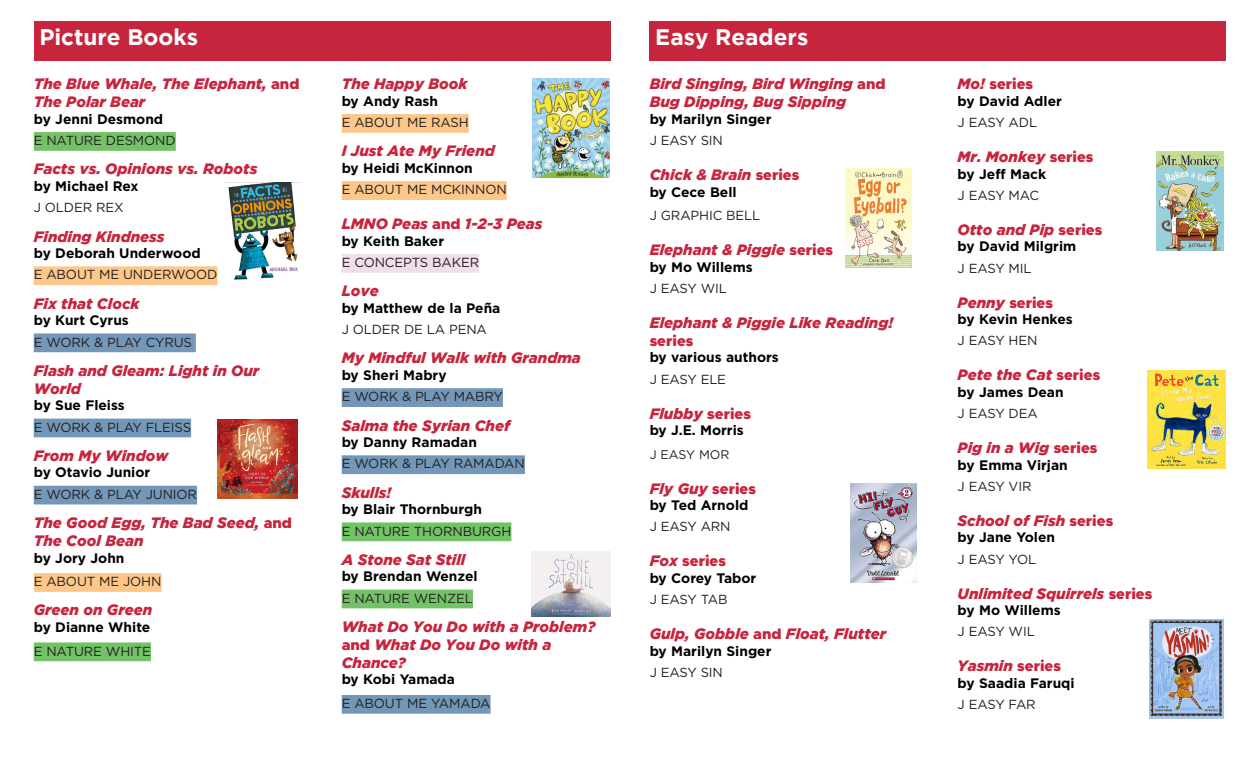
<style>
.page{position:relative;width:1260px;height:765px;background:#fff}
.page>*{position:absolute;margin:0;border:0;box-sizing:border-box;transform-origin:0 0}
.t1{font:700 22.5px "Gotham";color:#fff}
.Book_Title{font:italic 900 15px/18px "Gotham";color:#c7253d}
.Call_Number{font:italic 900 15px "Gotham";color:#c7253d}
.Book_Title-2{font:900 15px "Metropolis";color:#c7253d}
.Author{font:700 13.75px "Gotham";color:#000}
.Call_Number-2{font:13.12px "Gotham";letter-spacing:-.01em;color:#231f20}
.Description{font:12.5px "Gotham";color:#231f20}
.s1{font-family:"Metropolis";font-style:normal}
.s2{font-family:"Gotham";font-style:italic}
</style>
<div class="page">
<div style="left:34px;top:132px;width:142px;height:19px;background:#74c267"></div>
<div style="left:34px;top:266px;width:183px;height:19px;background:#fcc789"></div>
<div style="left:34px;top:333px;width:162px;height:19px;background:#7297b9"></div>
<div style="left:34px;top:419px;width:157px;height:18px;background:#7297b9"></div>
<div style="left:34px;top:486px;width:163px;height:18px;background:#7297b9"></div>
<div style="left:34px;top:573px;width:128px;height:19px;background:#fcc789"></div>
<div style="left:34px;top:642px;width:117px;height:19px;background:#74c267"></div>
<div style="left:342px;top:114px;width:127px;height:19px;background:#fcc789"></div>
<div style="left:342px;top:181px;width:165px;height:19px;background:#fcc789"></div>
<div style="left:342px;top:254px;width:137px;height:19px;background:#f2ddeb"></div>
<div style="left:342px;top:388px;width:161px;height:19px;background:#7297b9"></div>
<div style="left:342px;top:455px;width:183px;height:19px;background:#7297b9"></div>
<div style="left:342px;top:522px;width:169px;height:19px;background:#74c267"></div>
<div style="left:342px;top:590px;width:131px;height:18px;background:#74c267"></div>
<div style="left:342px;top:695px;width:149px;height:19px;background:#7297b9"></div>
<div style="left:650px;top:21px;width:576px;height:39px;background:#c7253d"></div>
<div style="left:34px;top:21px;width:576px;height:39px;background:#c7253d"></div>
<img style="left:532px;top:79px;width:77px;height:99px">
<img style="left:851px;top:483px;width:66px;height:99px">
<img style="left:1157px;top:152px;width:67px;height:99px">
<img style="left:218px;top:419px;width:79px;height:80px">
<img style="left:225px;top:182px;width:75px;height:98px">
<img style="left:531px;top:552px;width:79px;height:64px">
<img style="left:845px;top:168px;width:67px;height:99px">
<img style="left:1149px;top:620px;width:75px;height:99px">
<img style="left:1148px;top:370px;width:77px;height:99px">
<p class="t1" style="left:39px;top:24px;width:160px">Picture Books</p>
<p class="t1" style="left:655px;top:24px;width:155px">Easy Readers</p>
<p class="Book_Title" style="left:34px;top:75px;width:267px">The Blue Whale, The Elephant, <span class="s1">and<br></span>The Polar Bear</p>
<p class="Author" style="left:34px;top:111px;width:131px">by Jenni Desmond</p>
<p class="Call_Number-2" style="left:34px;top:132px;width:144px">E NATURE DESMOND</p>
<p class="Call_Number" style="left:34px;top:160px;width:225px">Facts vs. Opinions vs. Robots</p>
<p class="Author" style="left:34px;top:178px;width:106px">by Michael Rex</p>
<p class="Call_Number-2" style="left:34px;top:199px;width:91px">J OLDER REX</p>
<p class="Call_Number" style="left:34px;top:228px;width:132px">Finding Kindness</p>
<p class="Author" style="left:34px;top:245px;width:169px">by Deborah Underwood</p>
<p class="Call_Number-2" style="left:34px;top:266px;width:185px">E ABOUT ME UNDERWOOD</p>
<p class="Book_Title" style="left:34px;top:294px;width:107px">Fix that Clock</p>
<p class="Author" style="left:34px;top:312px;width:97px">by Kurt Cyrus</p>
<p class="Call_Number-2" style="left:34px;top:334px;width:160px">E WORK &amp; PLAY CYRUS</p>
<p class="Book_Title" style="left:34px;top:361px;width:227px">Flash and Gleam: Light in Our<br>World</p>
<p class="Author" style="left:34px;top:398px;width:93px">by Sue Fleiss</p>
<p class="Call_Number-2" style="left:34px;top:419px;width:159px">E WORK &amp; PLAY FLEISS</p>
<p class="Book_Title" style="left:34px;top:446px;width:136px">From My Window</p>
<p class="Author" style="left:34px;top:465px;width:118px">by Otavio Junior</p>
<p class="Call_Number-2" style="left:34px;top:486px;width:165px">E WORK &amp; PLAY JUNIOR</p>
<p class="Book_Title" style="left:34px;top:513px;width:260px">The Good Egg, The Bad Seed, <span class="s1">and<br></span>The Cool Bean</p>
<p class="Author" style="left:34px;top:550px;width:92px">by Jory John</p>
<p class="Call_Number-2" style="left:34px;top:573px;width:129px">E ABOUT ME JOHN</p>
<p class="Call_Number" style="left:34px;top:601px;width:120px">Green on Green</p>
<p class="Author" style="left:34px;top:619px;width:118px">by Dianne White</p>
<p class="Call_Number-2" style="left:34px;top:643px;width:119px">E NATURE WHITE</p>
<p class="Book_Title" style="left:342px;top:75px;width:127px">The Happy Book</p>
<p class="Author" style="left:342px;top:93px;width:98px">by Andy Rash</p>
<p class="Call_Number-2" style="left:342px;top:114px;width:129px">E ABOUT ME RASH</p>
<p class="Book_Title" style="left:342px;top:142px;width:155px">I Just Ate My Friend</p>
<p class="Author" style="left:342px;top:160px;width:133px">by Heidi McKinnon</p>
<p class="Call_Number-2" style="left:342px;top:181px;width:167px">E ABOUT ME MCKINNON</p>
<p class="Book_Title" style="left:342px;top:215px;width:202px">LMNO Peas <span class="s1">and</span> 1-2-3 Peas</p>
<p class="Author" style="left:342px;top:233px;width:104px">by Keith Baker</p>
<p class="Call_Number-2" style="left:342px;top:254px;width:139px">E CONCEPTS BAKER</p>
<p class="Book_Title" style="left:342px;top:282px;width:39px">Love</p>
<p class="Author" style="left:342px;top:300px;width:160px">by Matthew de la Peña</p>
<p class="Call_Number-2" style="left:342px;top:321px;width:147px">J OLDER DE LA PENA</p>
<p class="Book_Title" style="left:342px;top:349px;width:241px">My Mindful Walk with Grandma</p>
<p class="Author" style="left:342px;top:367px;width:106px">by Sheri Mabry</p>
<p class="Call_Number-2" style="left:342px;top:388px;width:163px">E WORK &amp; PLAY MABRY</p>
<p class="Book_Title" style="left:342px;top:416px;width:170px">Salma the Syrian Chef</p>
<p class="Author" style="left:342px;top:434px;width:137px">by Danny Ramadan</p>
<p class="Call_Number-2" style="left:342px;top:455px;width:185px">E WORK &amp; PLAY RAMADAN</p>
<p class="Book_Title" style="left:342px;top:483px;width:51px">Skulls!</p>
<p class="Author" style="left:342px;top:501px;width:142px">by Blair Thornburgh</p>
<p class="Call_Number-2" style="left:342px;top:523px;width:171px">E NATURE THORNBURGH</p>
<p class="Book_Title" style="left:342px;top:550px;width:125px">A Stone Sat Still</p>
<p class="Author" style="left:342px;top:569px;width:137px">by Brendan Wenzel</p>
<p class="Call_Number-2" style="left:342px;top:590px;width:133px">E NATURE WENZEL</p>
<p class="Book_Title" style="left:342px;top:617px;width:255px">What Do You Do with a Problem? <span class="s1">and</span> What Do You Do with a<br>Chance?</p>
<p class="Author" style="left:342px;top:672px;width:115px">by Kobi Yamada</p>
<p class="Call_Number-2" style="left:342px;top:695px;width:150px">E ABOUT ME YAMADA</p>
<p class="Book_Title" style="left:650px;top:75px;width:237px">Bird Singing, Bird Winging <span class="s1">and<br></span>Bug Dipping, Bug Sipping</p>
<p class="Author" style="left:650px;top:111px;width:123px">by Marilyn Singer</p>
<p class="Call_Number-2" style="left:650px;top:132px;width:75px">J EASY SIN</p>
<p class="Book_Title" style="left:650px;top:165px;width:151px">Chick &amp; Brain <span class="s1">series</span></p>
<p class="Author" style="left:650px;top:184px;width:89px">by Cece Bell</p>
<p class="Call_Number-2" style="left:650px;top:207px;width:112px">J GRAPHIC BELL</p>
<p class="Book_Title" style="left:650px;top:240px;width:185px">Elephant &amp; Piggie <span class="s1">series</span></p>
<p class="Author" style="left:650px;top:259px;width:104px">by Mo Willems</p>
<p class="Call_Number-2" style="left:650px;top:280px;width:79px">J EASY WIL</p>
<p class="Book_Title" style="left:650px;top:313px;width:245px">Elephant &amp; Piggie Like Reading! <span class="s1">series</span></p>
<p class="Author" style="left:650px;top:350px;width:131px">by various authors</p>
<p class="Call_Number-2" style="left:650px;top:371px;width:78px">J EASY ELE</p>
<p class="Book_Title" style="left:650px;top:404px;width:103px">Flubby <span class="s1">series</span></p>
<p class="Author" style="left:650px;top:422px;width:96px">by J.E. Morris</p>
<p class="Description" style="left:650px;top:446px;width:81px">J EASY MOR</p>
<p class="Book_Title" style="left:650px;top:479px;width:108px">Fly Guy <span class="s1">series</span></p>
<p class="Author" style="left:650px;top:497px;width:100px">by Ted Arnold</p>
<p class="Call_Number-2" style="left:650px;top:518px;width:82px">J EASY ARN</p>
<p class="Book_Title-2" style="left:650px;top:552px;width:78px"><span class="s2">Fox</span> series</p>
<p class="Author" style="left:650px;top:570px;width:108px">by Corey Tabor</p>
<p class="Call_Number-2" style="left:650px;top:591px;width:79px">J EASY TAB</p>
<p class="Book_Title" style="left:650px;top:624px;width:238px">Gulp, Gobble <span class="s1">and</span> Float, Flutter</p>
<p class="Author" style="left:650px;top:643px;width:123px">by Marilyn Singer</p>
<p class="Call_Number-2" style="left:650px;top:664px;width:75px">J EASY SIN</p>
<p class="Book_Title-2" style="left:958px;top:75px;width:77px"><span class="s2">Mo!</span> series</p>
<p class="Author" style="left:958px;top:93px;width:106px">by David Adler</p>
<p class="Call_Number-2" style="left:958px;top:114px;width:81px">J EASY ADL</p>
<p class="Book_Title" style="left:958px;top:147px;width:137px">Mr. Monkey <span class="s1">series</span></p>
<p class="Author" style="left:958px;top:166px;width:90px">by Jeff Mack</p>
<p class="Call_Number-2" style="left:958px;top:187px;width:83px">J EASY MAC</p>
<p class="Book_Title" style="left:958px;top:220px;width:146px">Otto and Pip <span class="s1">series</span></p>
<p class="Author" style="left:958px;top:239px;width:120px">by David Milgrim</p>
<p class="Call_Number-2" style="left:958px;top:260px;width:76px">J EASY MIL</p>
<p class="Book_Title-2" style="left:958px;top:293px;width:97px"><span class="s2">Penny</span> series</p>
<p class="Author" style="left:958px;top:311px;width:117px">by Kevin Henkes</p>
<p class="Call_Number-2" style="left:958px;top:332px;width:81px">J EASY HEN</p>
<p class="Book_Title" style="left:958px;top:366px;width:144px">Pete the Cat <span class="s1">series</span></p>
<p class="Author" style="left:958px;top:384px;width:108px">by James Dean</p>
<p class="Call_Number-2" style="left:958px;top:405px;width:82px">J EASY DEA</p>
<p class="Book_Title" style="left:958px;top:438px;width:141px">Pig in a Wig <span class="s1">series</span></p>
<p class="Author" style="left:958px;top:457px;width:112px">by Emma Virjan</p>
<p class="Call_Number-2" style="left:958px;top:478px;width:75px">J EASY VIR</p>
<p class="Book_Title" style="left:958px;top:511px;width:157px">School of Fish <span class="s1">series</span></p>
<p class="Author" style="left:958px;top:530px;width:99px">by Jane Yolen</p>
<p class="Call_Number-2" style="left:958px;top:551px;width:80px">J EASY YOL</p>
<p class="Book_Title" style="left:958px;top:584px;width:196px">Unlimited Squirrels <span class="s1">series</span></p>
<p class="Author" style="left:958px;top:602px;width:104px">by Mo Willems</p>
<p class="Call_Number-2" style="left:958px;top:623px;width:79px">J EASY WIL</p>
<p class="Book_Title" style="left:958px;top:657px;width:105px">Yasmin <span class="s1">series</span></p>
<p class="Author" style="left:958px;top:675px;width:119px">by Saadia Faruqi</p>
<p class="Call_Number-2" style="left:958px;top:696px;width:80px">J EASY FAR</p>
</div>
